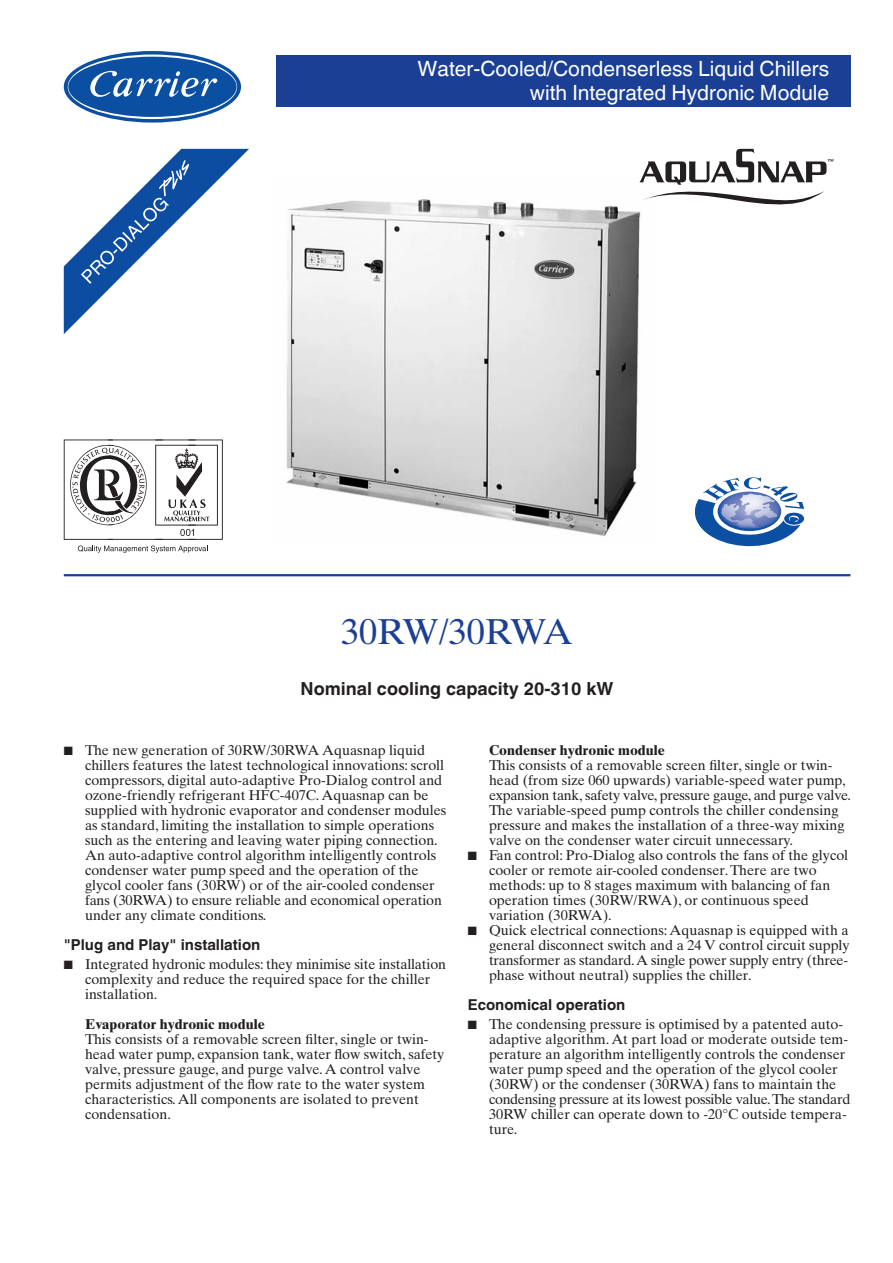
<style>
.page{position:relative;width:893px;height:1263px;background:#fff}
.page>*{position:absolute;margin:0;border:0;box-sizing:border-box;transform-origin:0 0}
.t1{font:36px "Times Ten LT";color:#1b3f94}
.t2{font:21px/24px "Helvetica Linotype";color:#fff;text-align:right}
.t3{font:700 18px "Helvetica Linotype";color:#231f20}
.t4{font:700 15px "Helvetica Linotype";color:#231f20}
.t5{font:14.25px/15px "Times Ten LT";color:#231f20}
.t6{font:700 14.25px "Times Ten LT";color:#231f20}
.t7{font:12px "Zapf Dingbats";color:#231f20}
</style>
<div class="page">
<svg style="left:64px;top:51px;width:177px;height:72px;background:#2a66ae"></svg>
<svg style="left:68px;top:55px;width:169px;height:64px"></svg>
<div style="left:68px;top:57px;width:169px;height:60px;background:#0a4fa2;border-radius:50%"></div>
<svg style="left:90px;top:71px;width:127px;height:26px"></svg>
<div style="left:276px;top:55px;width:574px;height:51px;background:#1b3f94"></div>
<hr style="left:64px;top:574px;width:786px;height:2px;background:#1b3f94">
<img style="left:286px;top:199px;width:355px;height:337px">
<svg style="left:64px;top:149px;width:185px;height:185px"></svg>
<svg style="left:64px;top:439px;width:159px;height:114px"></svg>
<svg style="left:639px;top:149px;width:195px;height:55px"></svg>
<svg style="left:695px;top:477px;width:110px;height:70px"></svg>
<h2 class="t2" style="left:417px;top:57px;width:413px">Water-Cooled/Condenserless Liquid Chillers with Integrated Hydronic Module</h2>
<h1 class="t1" style="left:341px;top:610px;width:233px">30RW/30RWA</h1>
<p class="t3" style="left:301px;top:678px;width:314px">Nominal cooling capacity 20-310 kW</p>
<p class="t5" style="left:85px;top:742px;width:363px">The new generation of 30RW/30RWA Aquasnap liquid chillers features the latest technological innovations: scroll compressors, digital auto-adaptive Pro-Dialog control and ozone-friendly refrigerant HFC-407C. Aquasnap can be supplied with hydronic evaporator and condenser modules as standard, limiting the installation to simple operations such as the entering and leaving water piping connection.<br>An auto-adaptive control algorithm intelligently controls condenser water pump speed and the operation of the glycol cooler fans (30RW) or of the air-cooled condenser fans (30RWA) to ensure reliable and economical operation under any climate conditions.</p>
<p class="t4" style="left:64px;top:936px;width:198px">"Plug and Play" installation</p>
<p class="t5" style="left:85px;top:957px;width:362px">Integrated hydronic modules: they minimise site installation complexity and reduce the required space for the chiller installation.</p>
<p class="t6" style="left:85px;top:1015px;width:181px">Evaporator hydronic module</p>
<p class="t5" style="left:85px;top:1032px;width:361px">This consists of a removable screen filter, single or twin&shy;head water pump, expansion tank, water flow switch, safety valve, pressure gauge, and purge valve. A control valve permits adjustment of the flow rate to the water system characteristics. All components are isolated to prevent condensation.</p>
<p class="t7" style="left:64px;top:745px;width:11px">■</p>
<p class="t7" style="left:64px;top:959px;width:11px">■</p>
<p class="t6" style="left:489px;top:741px;width:177px">Condenser hydronic module</p>
<p class="t5" style="left:489px;top:757px;width:364px">This consists of a removable screen filter, single or twin&shy;head (from size 060 upwards) variable-speed water pump, expansion tank, safety valve, pressure gauge, and purge valve.<br>The variable-speed pump controls the chiller condensing pressure and makes the installation of a three-way mixing valve on the condenser water circuit unnecessary.<br>Fan control: Pro-Dialog also controls the fans of the glycol cooler or remote air-cooled condenser. There are two methods: up to 8 stages maximum with balancing of fan operation times (30RW/RWA), or continuous speed variation (30RWA).<br>Quick electrical connections: Aquasnap is equipped with a general disconnect switch and a 24 V control circuit supply transformer as standard. A single power supply entry (three&shy;phase without neutral) supplies the chiller.</p>
<p class="t4" style="left:468px;top:996px;width:159px">Economical operation</p>
<p class="t5" style="left:489px;top:1017px;width:363px">The condensing pressure is optimised by a patented auto&shy;adaptive algorithm. At part load or moderate outside tem&shy;perature an algorithm intelligently controls the condenser water pump speed and the operation of the glycol cooler (30RW) or the condenser (30RWA) fans to maintain the condensing pressure at its lowest possible value. The standard 30RW chiller can operate down to -20°C outside tempera&shy;ture.</p>
<p class="t7" style="left:468px;top:850px;width:11px">■</p>
<p class="t7" style="left:468px;top:925px;width:11px">■</p>
<p class="t7" style="left:468px;top:1019px;width:11px">■</p>
</div>
